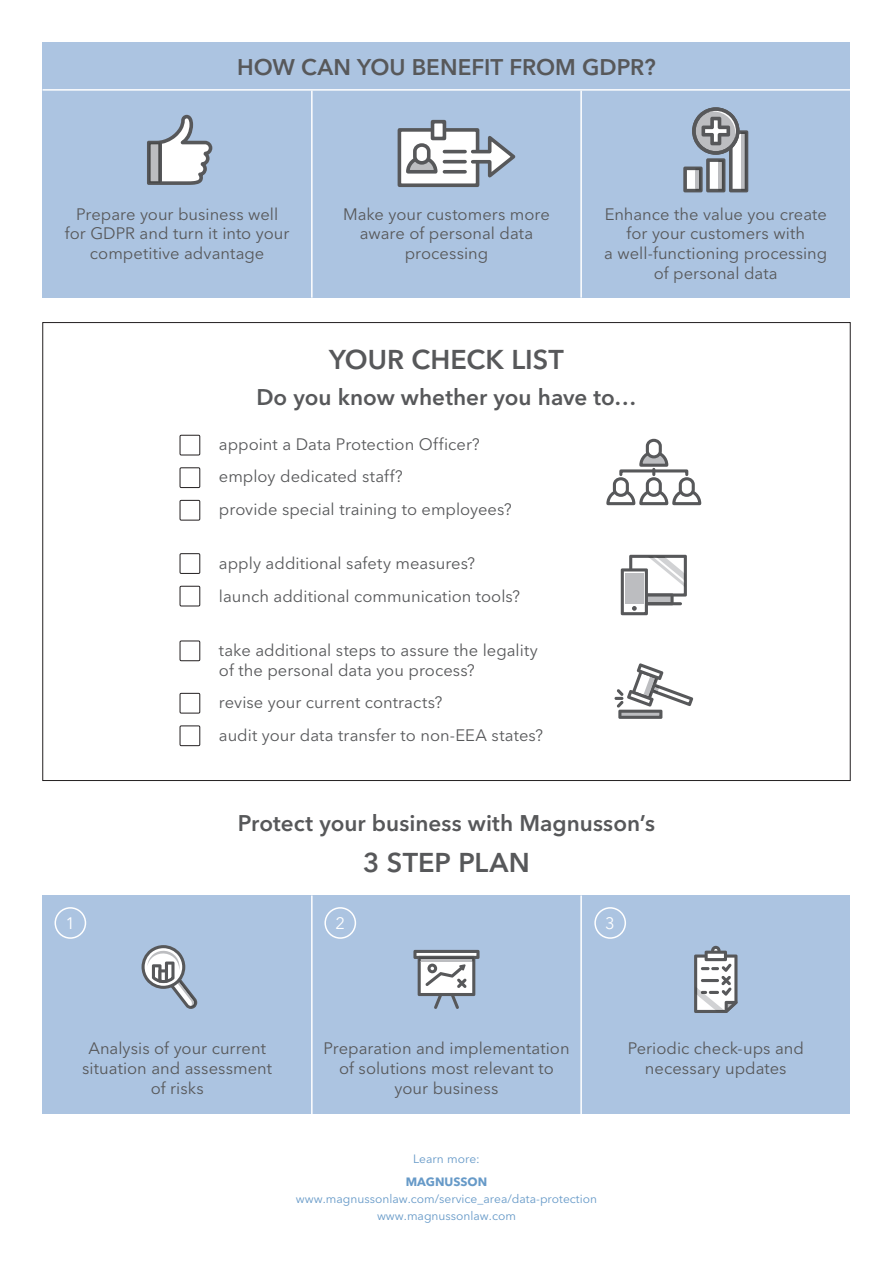
<style>
.page{position:relative;width:893px;height:1263px;background:#fff}
.page>*{position:absolute;margin:0;border:0;box-sizing:border-box;transform-origin:0 0}
.Body{font:600 27px "Avenir Next LT Pro";color:#57585a}
.Body-2{font:600 22.5px "Avenir Next LT Pro";color:#57585a}
.Body-3{font:16.5px/19.8px "Avenir Next LT Pro";color:#57585a;text-align:center}
.Body-4{font:16.5px "Avenir Next LT Pro";color:#fff}
.t1{font:12px "Avenir Next LT Pro";color:#679ac8}
.t2{font:700 12px "Avenir Next LT Pro";color:#679ac8}
</style>
<div class="page">
<div style="left:646px;top:439px;width:16px;height:19px;border:3px solid #57585a;border-radius:6px"></div>
<div style="left:646px;top:477px;width:16px;height:20px;border:3px solid #57585a;border-radius:6px"></div>
<div style="left:613px;top:477px;width:16px;height:20px;border:3px solid #57585a;border-radius:6px"></div>
<svg style="left:606px;top:488px;width:96px;height:18px"></svg>
<div style="left:680px;top:479px;width:13px;height:16px;background:#fff;border-radius:6px"></div>
<div style="left:679px;top:477px;width:16px;height:20px;border:3px solid #57585a;border-radius:6px"></div>
<svg style="left:618px;top:449px;width:72px;height:29px"></svg>
<svg style="left:621px;top:555px;width:66px;height:60px"></svg>
<svg style="left:614px;top:663px;width:79px;height:56px"></svg>
<div style="left:43px;top:895px;width:807px;height:219px;background:#acc4e1"></div>
<hr style="left:311px;top:895px;width:2px;height:219px;background:#fff">
<hr style="left:580px;top:895px;width:2px;height:219px;background:#fff">
<div style="left:55px;top:907px;width:31px;height:32px;border:2px solid #fff;border-radius:50%"></div>
<div style="left:324px;top:907px;width:32px;height:32px;border:2px solid #fff;border-radius:50%"></div>
<div style="left:594px;top:907px;width:32px;height:32px;border:2px solid #fff;border-radius:50%"></div>
<svg style="left:141px;top:945px;width:56px;height:64px"></svg>
<svg style="left:413px;top:950px;width:66px;height:59px"></svg>
<svg style="left:694px;top:946px;width:44px;height:67px;background:#b8bbbf"></svg>
<div style="left:180px;top:435px;width:20px;height:20px;border:1px solid #231f20"></div>
<div style="left:180px;top:641px;width:20px;height:20px;border:1px solid #231f20"></div>
<div style="left:180px;top:467px;width:20px;height:21px;border:1px solid #231f20"></div>
<div style="left:180px;top:693px;width:20px;height:20px;border:1px solid #231f20"></div>
<div style="left:180px;top:553px;width:20px;height:21px;border:1px solid #231f20"></div>
<div style="left:180px;top:500px;width:20px;height:20px;border:1px solid #231f20"></div>
<div style="left:180px;top:725px;width:20px;height:21px;border:1px solid #231f20"></div>
<div style="left:180px;top:586px;width:20px;height:20px;border:1px solid #231f20"></div>
<div style="left:43px;top:43px;width:807px;height:255px;background:#acc4e1"></div>
<hr style="left:43px;top:89px;width:807px;height:2px;background:#fff">
<hr style="left:311px;top:91px;width:2px;height:207px;background:#fff">
<hr style="left:580px;top:91px;width:2px;height:207px;background:#fff">
<svg style="left:147px;top:115px;width:65px;height:70px"></svg>
<div style="left:398px;top:128px;width:81px;height:59px;background:#fff;border:4px solid #57585a"></div>
<div style="left:431px;top:120px;width:15px;height:20px;background:#fff;border:4px solid #57585a"></div>
<svg style="left:406px;top:159px;width:32px;height:15px"></svg>
<div style="left:415px;top:145px;width:14px;height:18px;background:#fff;border-radius:7px"></div>
<div style="left:413px;top:143px;width:18px;height:22px;border:4px solid #57585a;border-radius:7px"></div>
<hr style="left:444px;top:150px;width:21px;height:3px;background:#57585a">
<hr style="left:444px;top:160px;width:21px;height:3px;background:#57585a">
<svg style="left:469px;top:130px;width:47px;height:53px"></svg>
<svg style="left:444px;top:170px;width:21px;height:4px"></svg>
<svg style="left:683px;top:107px;width:65px;height:85px"></svg>
<p class="Body-2" style="left:237px;top:54px;width:420px">HOW CAN YOU BENEFIT FROM GDPR?</p>
<p class="Body-3" style="left:65px;top:204px;width:226px">Prepare your business well for GDPR and turn it into your competitive advantage</p>
<p class="Body-3" style="left:343px;top:204px;width:208px">Make your customers more aware of personal data processing</p>
<p class="Body-3" style="left:604px;top:204px;width:225px">Enhance the value you create for your customers with<br>a well-functioning processing of personal data</p>
<p class="Body" style="left:329px;top:343px;width:236px">YOUR CHECK LIST</p>
<p class="Body-2" style="left:256px;top:383px;width:382px">Do you know whether you have to…</p>
<p class="Body-3" style="left:219px;top:434px;width:262px">appoint a Data Protection Officer?</p>
<p class="Body-3" style="left:219px;top:466px;width:185px">employ dedicated staff?</p>
<p class="Body-3" style="left:219px;top:499px;width:294px">provide special training to employees?</p>
<p class="Body-3" style="left:219px;top:553px;width:258px">apply additional safety measures?</p>
<p class="Body-3" style="left:219px;top:586px;width:303px">launch additional communication tools?</p>
<p class="Body-3" style="left:219px;top:640px;width:321px;text-align:left">take additional steps to assure the legality of the personal data you process?</p>
<p class="Body-3" style="left:219px;top:692px;width:225px">revise your current contracts?</p>
<p class="Body-3" style="left:219px;top:725px;width:326px">audit your data transfer to non-EEA states?</p>
<p class="Body-2" style="left:238px;top:809px;width:419px">Protect your business with Magnusson’s</p>
<p class="Body" style="left:363px;top:846px;width:168px">3 STEP PLAN</p>
<p class="Body-4" style="left:65px;top:913px;width:11px">1</p>
<p class="Body-4" style="left:335px;top:913px;width:11px">2</p>
<p class="Body-4" style="left:605px;top:913px;width:11px">3</p>
<p class="Body-3" style="left:82px;top:1039px;width:191px">Analysis of your current situation and assessment of risks</p>
<p class="Body-3" style="left:323px;top:1039px;width:248px">Preparation and implementation of solutions most relevant to your business</p>
<p class="Body-3" style="left:628px;top:1039px;width:178px">Periodic check-ups and necessary updates</p>
<p class="t1" style="left:413px;top:1151px;width:68px">Learn more:</p>
<p class="t2" style="left:406px;top:1174px;width:83px">MAGNUSSON</p>
<p class="t1" style="left:296px;top:1192px;width:303px">www.magnussonlaw.com/service_area/data-protection</p>
<p class="t1" style="left:377px;top:1209px;width:140px">www.magnussonlaw.com</p>
</div>
